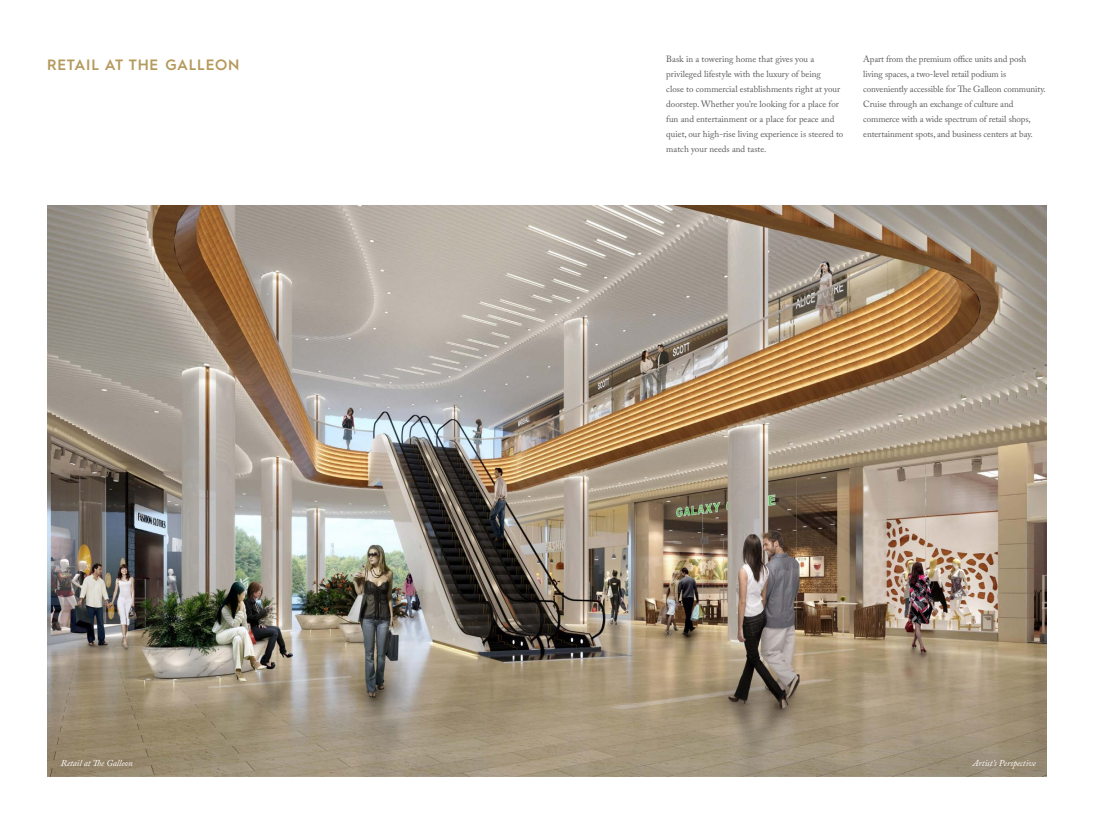
<style>
.page{position:relative;width:1094px;height:824px;background:#fff}
.page>*{position:absolute;margin:0;border:0;box-sizing:border-box;transform-origin:0 0}
.t1{font:600 15px "Hurme Geometric Sans 2";letter-spacing:.05em;color:#b5995c}
.t2{font:9px/15px "Adobe Caslon Pro";letter-spacing:-.005em;color:#57585a}
.t3{font:italic 9px "Adobe Caslon Pro";color:#fff}
</style>
<div class="page">
<img style="left:47px;top:205px;width:999px;height:571px">
<p class="t1" style="left:47px;top:54px;width:194px">RETAIL AT THE GALLEON</p>
<p class="t2" style="left:863px;top:52px;width:165px">Apart from the premium office units and posh</p>
<p class="t2" style="left:863px;top:67px;width:184px">living spaces, a two-level retail podium is conveniently accessible for The Galleon community.<br>Cruise through an exchange of culture and commerce with a wide spectrum of retail shops, entertainment spots, and business centers at bay.</p>
<p class="t2" style="left:666px;top:52px;width:179px">Bask in a towering home that gives you a privileged lifestyle with the luxury of being<br>close to commercial establishments right at your doorstep. Whether you’re looking for a place for fun and entertainment or a place for peace and quiet, our high-rise living experience is steered to match your needs and taste.</p>
<p class="t3" style="left:61px;top:757px;width:73px">Retail at The Galleon</p>
<p class="t3" style="left:973px;top:757px;width:65px">Artist’s Perspective</p>
</div>
